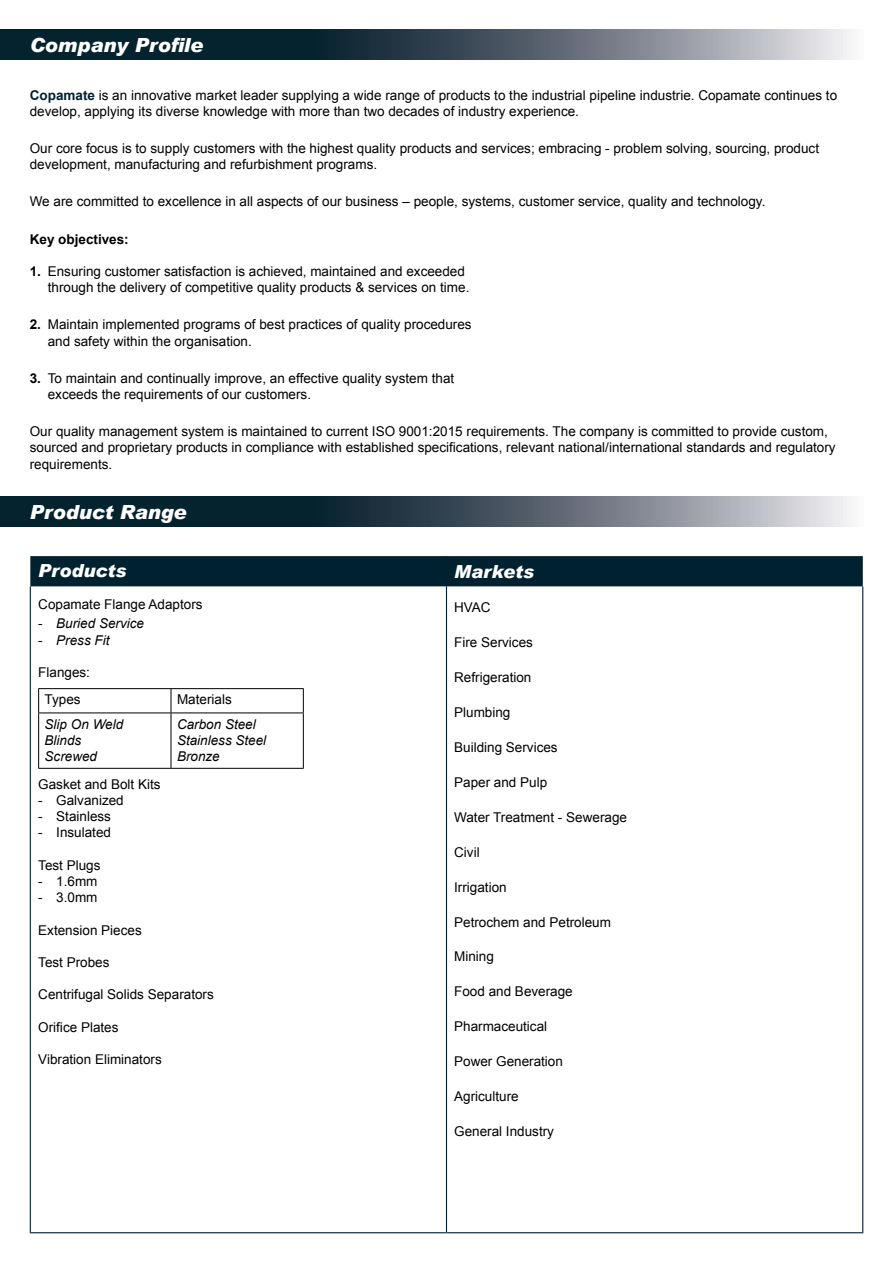
<style>
.page{position:relative;width:893px;height:1263px;background:#fff}
.page>*{position:absolute;margin:0;border:0;box-sizing:border-box;transform-origin:0 0}
.t1{font:italic 900 19.5px "Arial";color:#fff}
.t2{font:italic 900 18px "Arial";color:#fff}
.t3{font:13.5px/16.2px "Arial";color:#000}
.t4{font:italic 13.5px/16.2px "Arial";color:#000}
.t5{font:700 13.5px "Arial";color:#000}
.s1{font-weight:700;color:#002130}
.s2{font-weight:700}
.s3{font-style:normal}
</style>
<div class="page">
<div style="left:30px;top:556px;width:833px;height:30px;background:#002130"></div>
<hr style="left:30px;top:586px;width:1px;height:646px;background:#002130">
<hr style="left:446px;top:586px;width:1px;height:646px;background:#002130">
<hr style="left:862px;top:586px;width:1px;height:646px;background:#002130">
<hr style="left:30px;top:1232px;width:416px;height:1px;background:#002130">
<hr style="left:446px;top:1232px;width:417px;height:1px;background:#002130">
<hr style="left:446px;top:556px;width:1px;height:30px;background:#002130">
<svg style="left:0;top:30px;width:850px;height:30px;background:#485964"></svg>
<svg style="left:0;top:496px;width:850px;height:30px;background:#485964"></svg>
<hr style="left:38px;top:688px;width:133px;height:1px;background:#000">
<svg style="left:38px;top:689px;width:1px;height:23px"></svg>
<hr style="left:171px;top:688px;width:133px;height:1px;background:#000">
<svg style="left:171px;top:689px;width:1px;height:23px"></svg>
<svg style="left:303px;top:689px;width:1px;height:23px"></svg>
<hr style="left:38px;top:712px;width:133px;height:1px;background:#000">
<hr style="left:38px;top:713px;width:1px;height:55px;background:#000">
<hr style="left:171px;top:712px;width:133px;height:1px;background:#000">
<hr style="left:171px;top:713px;width:1px;height:55px;background:#000">
<hr style="left:303px;top:713px;width:1px;height:55px;background:#000">
<hr style="left:38px;top:768px;width:133px;height:1px;background:#000">
<hr style="left:171px;top:768px;width:133px;height:1px;background:#000">
<h1 class="t1" style="left:30px;top:33px;width:175px">Company Profile</h1>
<p class="t3" style="left:30px;top:87px;width:809px"><span class="s1">Copamate</span> is an innovative market leader supplying a wide range of products to the industrial pipeline industrie. Copamate continues to develop, applying its diverse knowledge with more than two decades of industry experience.</p>
<p class="t3" style="left:30px;top:140px;width:791px">Our core focus is to supply customers with the highest quality products and services; embracing - problem solving, sourcing, product development, manufacturing and refurbishment programs.</p>
<p class="t3" style="left:30px;top:194px;width:737px">We are committed to excellence in all aspects of our business – people, systems, customer service, quality and technology.</p>
<p class="t5" style="left:30px;top:230px;width:101px">Key objectives:</p>
<p class="t3" style="left:48px;top:263px;width:423px;text-indent:-18px"><span class="s2">1.</span> Ensuring customer satisfaction is achieved, maintained and exceeded through the delivery of competitive quality products &amp; services on time.</p>
<p class="t3" style="left:48px;top:317px;width:425px;text-indent:-18px"><span class="s2">2.</span> Maintain implemented programs of best practices of quality procedures and safety within the organisation.</p>
<p class="t3" style="left:48px;top:370px;width:408px;text-indent:-18px"><span class="s2">3.</span> To maintain and continually improve, an effective quality system that exceeds the requirements of our customers.</p>
<p class="t3" style="left:30px;top:424px;width:807px">Our quality management system is maintained to current ISO 9001:2015 requirements. The company is committed to provide custom, sourced and proprietary products in compliance with established specifications, relevant national/international standards and regulatory requirements.</p>
<h1 class="t1" style="left:30px;top:499px;width:158px">Product Range</h1>
<h2 class="t2" style="left:38px;top:559px;width:90px">Products</h2>
<p class="t3" style="left:38px;top:597px;width:166px">Copamate Flange Adaptors</p>
<p class="t4" style="left:38px;top:616px;width:107px"><span class="s3">-</span> Buried Service</p>
<p class="t4" style="left:38px;top:632px;width:73px"><span class="s3">-</span> Press Fit</p>
<p class="t3" style="left:38px;top:664px;width:53px">Flanges:</p>
<p class="t3" style="left:45px;top:692px;width:38px">Types</p>
<p class="t3" style="left:177px;top:692px;width:56px">Materials</p>
<p class="t4" style="left:45px;top:716px;width:80px">Slip On Weld<br>Blinds<br>Screwed</p>
<p class="t4" style="left:177px;top:716px;width:91px">Carbon Steel<br>Stainless Steel<br>Bronze</p>
<p class="t3" style="left:38px;top:776px;width:124px">Gasket and Bolt Kits</p>
<p class="t3" style="left:38px;top:792px;width:87px">- Galvanized</p>
<p class="t3" style="left:38px;top:808px;width:74px">- Stainless</p>
<p class="t3" style="left:38px;top:825px;width:74px">- Insulated</p>
<p class="t3" style="left:38px;top:857px;width:64px">Test Plugs</p>
<p class="t3" style="left:38px;top:873px;width:61px">- 1.6mm</p>
<p class="t3" style="left:38px;top:889px;width:61px">- 3.0mm</p>
<p class="t3" style="left:38px;top:922px;width:105px">Extension Pieces</p>
<p class="t3" style="left:38px;top:954px;width:73px">Test Probes</p>
<p class="t3" style="left:38px;top:987px;width:177px">Centrifugal Solids Separators</p>
<p class="t3" style="left:38px;top:1019px;width:82px">Orifice Plates</p>
<p class="t3" style="left:38px;top:1051px;width:125px">Vibration Eliminators</p>
<h2 class="t2" style="left:454px;top:560px;width:81px">Markets</h2>
<p class="t3" style="left:454px;top:599px;width:38px">HVAC</p>
<p class="t3" style="left:454px;top:634px;width:80px">Fire Services</p>
<p class="t3" style="left:454px;top:669px;width:79px">Refrigeration</p>
<p class="t3" style="left:454px;top:704px;width:58px">Plumbing</p>
<p class="t3" style="left:454px;top:739px;width:105px">Building Services</p>
<p class="t3" style="left:454px;top:774px;width:95px">Paper and Pulp</p>
<p class="t3" style="left:454px;top:809px;width:174px">Water Treatment - Sewerage</p>
<p class="t3" style="left:454px;top:844px;width:27px">Civil</p>
<p class="t3" style="left:454px;top:879px;width:54px">Irrigation</p>
<p class="t3" style="left:454px;top:914px;width:158px">Petrochem and Petroleum</p>
<p class="t3" style="left:454px;top:949px;width:41px">Mining</p>
<p class="t3" style="left:454px;top:984px;width:120px">Food and Beverage</p>
<p class="t3" style="left:454px;top:1019px;width:95px">Pharmaceutical</p>
<p class="t3" style="left:454px;top:1054px;width:110px">Power Generation</p>
<p class="t3" style="left:454px;top:1089px;width:66px">Agriculture</p>
<p class="t3" style="left:454px;top:1124px;width:101px">General Industry</p>
</div>
